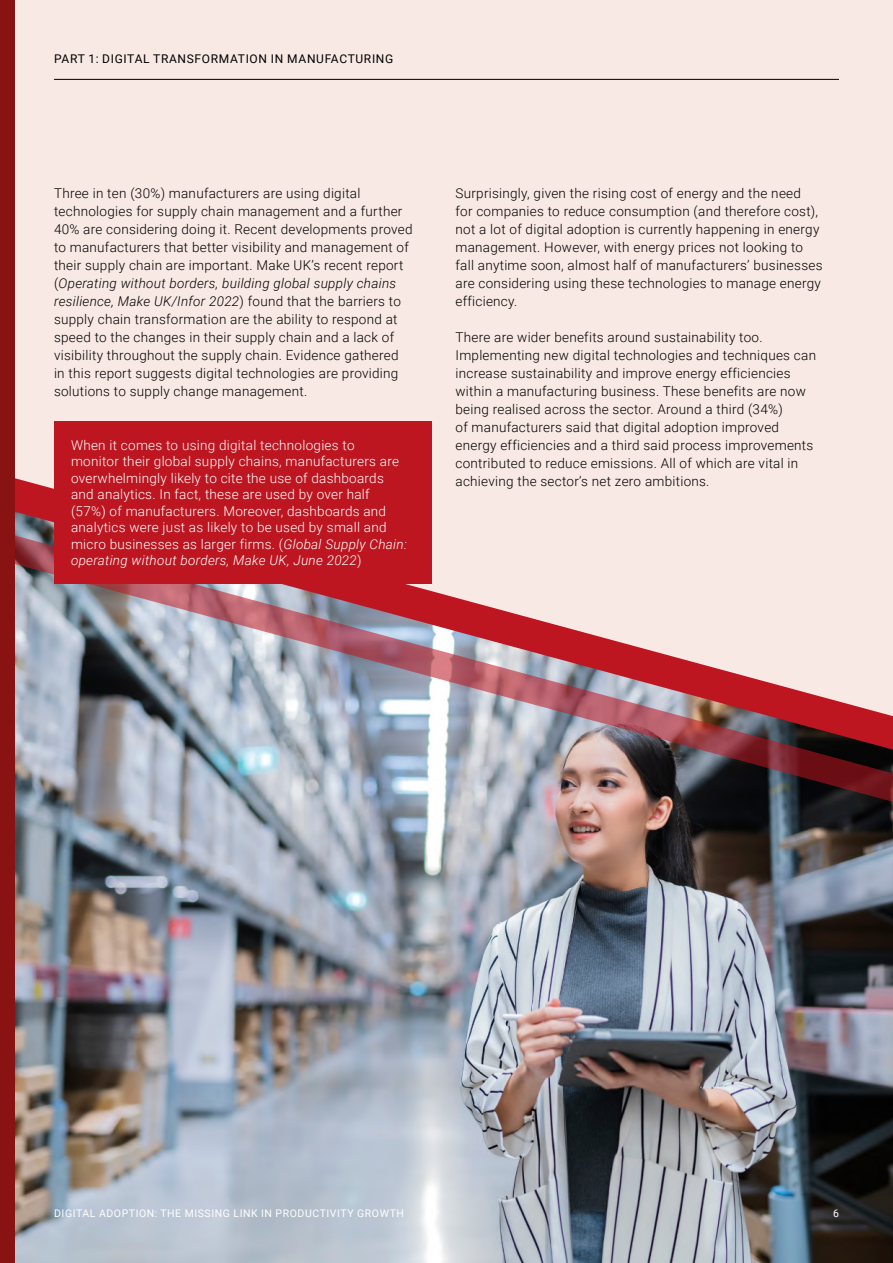
<style>
.page{position:relative;width:893px;height:1263px;background:#f8e9e4}
.page>*{position:absolute;margin:0;border:0;box-sizing:border-box;transform-origin:0 0}
.t1{font:300 13.5px/18px "Roboto";letter-spacing:.02em;color:#000}
.t2{font:300 13.5px/16.5px "Roboto";letter-spacing:.02em;color:#fff}
.t3{font:12px "Roboto";letter-spacing:.055em;color:#000}
.t4{font:10.5px "Roboto";letter-spacing:.055em;color:#fff}
.s1{font-style:italic}
</style>
<div class="page">
<img style="left:14px;top:508px;width:879px;height:755px">
<img style="left:14px;top:531px;width:879px;height:274px">
<div style="left:0;top:0;width:14px;height:1263px;background:#891313"></div>
<hr style="left:54px;top:79px;width:785px;height:1px;background:#000">
<div style="left:54px;top:421px;width:378px;height:163px;background:#bd1621"></div>
<p class="t3" style="left:54px;top:50px;width:341px">PART 1: DIGITAL TRANSFORMATION IN MANUFACTURING</p>
<p class="t1" style="left:54px;top:184px;width:360px">Three in ten (30%) manufacturers are using digital technologies for supply chain management and a further 40% are considering doing it. Recent developments proved to manufacturers that better visibility and management of their supply chain are important. Make UK’s recent report (<span class="s1">Operating without borders, building global supply chains resilience, Make UK/Infor 2022</span>) found that the barriers to supply chain transformation are the ability to respond at speed to the changes in their supply chain and a lack of visibility throughout the supply chain. Evidence gathered in this report suggests digital technologies are providing solutions to supply change management.</p>
<p class="t1" style="left:455px;top:184px;width:368px">Surprisingly, given the rising cost of energy and the need<br>for companies to reduce consumption (and therefore cost), not a lot of digital adoption is currently happening in energy management. However, with energy prices not looking to fall anytime soon, almost half of manufacturers’ businesses are considering using these technologies to manage energy efficiency.</p>
<p class="t1" style="left:455px;top:328px;width:362px">There are wider benefits around sustainability too.<br>Implementing new digital technologies and techniques can increase sustainability and improve energy efficiencies within a manufacturing business. These benefits are now being realised across the sector. Around a third (34%)<br>of manufacturers said that digital adoption improved energy efficiencies and a third said process improvements contributed to reduce emissions. All of which are vital in achieving the sector’s net zero ambitions.</p>
<p class="t2" style="left:71px;top:436px;width:337px">When it comes to using digital technologies to<br>monitor their global supply chains, manufacturers are overwhelmingly likely to cite the use of dashboards and analytics. In fact, these are used by over half (57%) of manufacturers. Moreover, dashboards and analytics were just as likely to be used by small and micro businesses as larger firms. (<span class="s1">Global Supply Chain: operating without borders, Make UK, June 2022</span>)</p>
<p class="t4" style="left:54px;top:1206px;width:351px">DIGITAL ADOPTION: THE MISSING LINK IN PRODUCTIVITY GROWTH</p>
<p class="t4" style="left:833px;top:1206px;width:7px">6</p>
</div>
